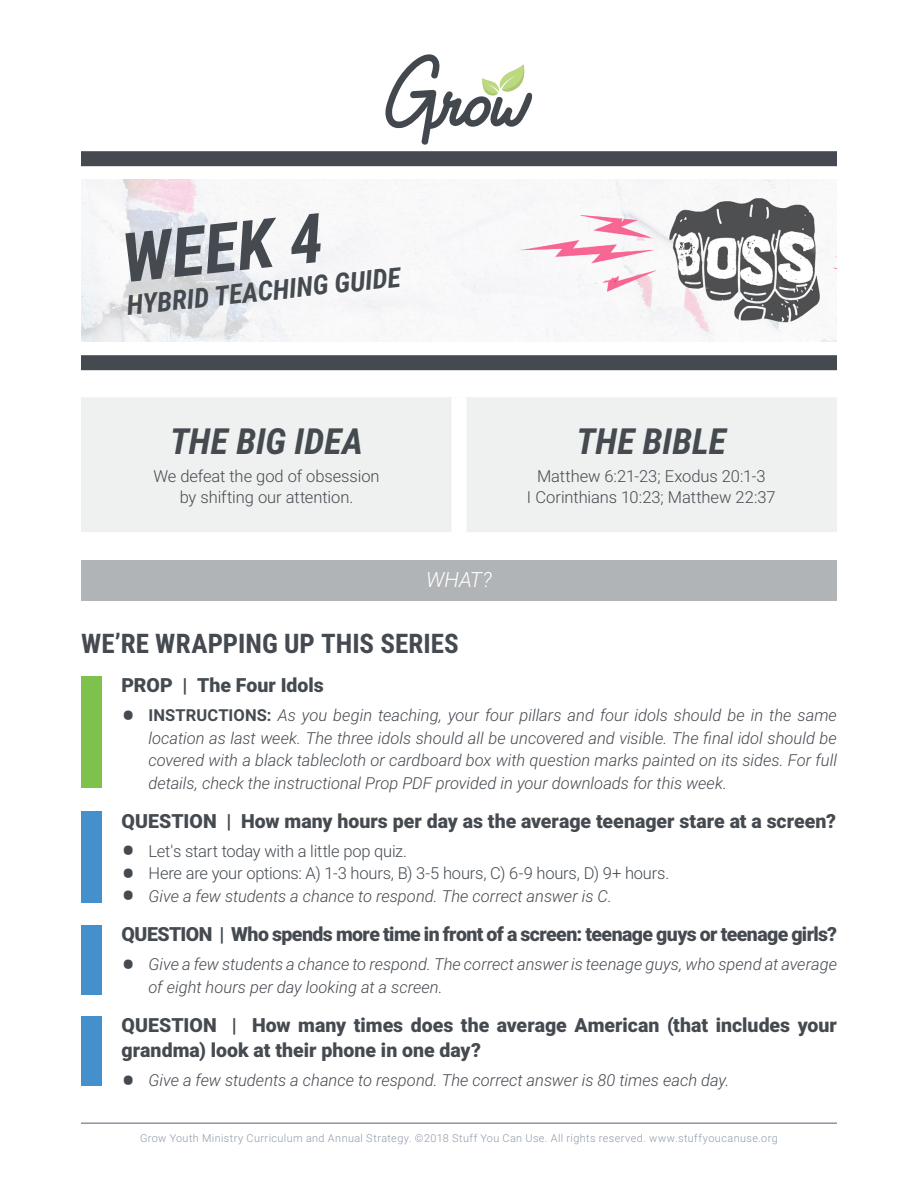
<style>
.page{position:relative;width:918px;height:1188px;background:#fff}
.page>*{position:absolute;margin:0;border:0;box-sizing:border-box;transform-origin:0 0}
.t1{font:italic 700 68.25px "Roboto Condensed";color:#444a50}
.t2{font:italic 700 36px "Roboto Condensed";color:#444a50}
.t3{font:italic 700 27.3px "Roboto Condensed";color:#444a50}
.t4{font:700 27px "Roboto Condensed";color:#444a50}
.t5{font:italic 300 21px "Roboto";color:#fff}
.t6{font:900 19.5px/25.5px "Roboto";color:#444a50}
.t7{font:900 19.5px "Roboto";letter-spacing:-.03em;color:#444a50}
.t8{font:italic 300 16.5px/22.5px "Roboto";color:#444a50;text-align:justify}
.t9{font:300 16.5px/21px "Roboto";letter-spacing:-.01em;color:#444a50;text-align:center}
.t10{font:300 10.8px "Roboto";letter-spacing:.04em;color:#8f99a6}
.s1{font-family:"Roboto Condensed";font-weight:700;font-style:normal;font-size:37.5px}
.s2{font-weight:700;font-style:normal}
.s3{font-family:"Roboto Condensed";font-weight:700;font-size:37.5px}
</style>
<div class="page">
<div style="left:81px;top:560px;width:756px;height:40px;background:#b1b4b6"></div>
<img style="left:81px;top:180px;width:756px;height:162px">
<hr style="left:81px;top:1122px;width:756px;height:2px;background:#8d949e">
<svg style="left:385px;top:54px;width:148px;height:91px"></svg>
<div style="left:81px;top:151px;width:756px;height:15px;background:#444a50"></div>
<div style="left:81px;top:397px;width:756px;height:135px;background:#eff0f0"></div>
<div style="left:452px;top:397px;width:14px;height:135px;background:#fff"></div>
<div style="left:81px;top:355px;width:756px;height:15px;background:#444a50"></div>
<div style="left:81px;top:676px;width:20px;height:112px;background:#7ec14c"></div>
<div style="left:81px;top:812px;width:20px;height:91px;background:#4390cd"></div>
<div style="left:81px;top:925px;width:20px;height:70px;background:#4390cd"></div>
<div style="left:81px;top:1016px;width:20px;height:70px;background:#4390cd"></div>
<p class="t1" style="left:117px;top:211px;width:204px;rotate:-6deg">WEEK 4</p>
<p class="t3" style="left:125px;top:286px;width:277px;rotate:-6deg">HYBRID TEACHING GUIDE</p>
<p class="t2" style="left:170px;top:416px;width:195px">THE BIG IDEA</p>
<p class="t9" style="left:154px;top:465px;width:228px">We defeat the god of obsession by shifting our attention.</p>
<p class="t5" style="left:426px;top:565px;width:67px">WHAT?</p>
<p class="t2" style="left:577px;top:416px;width:151px">THE BIBLE</p>
<p class="t9" style="left:527px;top:465px;width:250px">Matthew 6:21-23; Exodus 20:1-3<br>I Corinthians 10:23; Matthew 22:37</p>
<p class="t4" style="left:81px;top:624px;width:379px">WE’RE WRAPPING UP THIS SERIES</p>
<p class="t6" style="left:122px;top:671px;width:204px">PROP | The Four Idols</p>
<p class="t8" style="left:148px;top:703px;width:690px;text-indent:-27px"><span class="s1">•</span> <span class="s2">INSTRUCTIONS:</span> As you begin teaching, your four pillars and four idols should be in the same location as last week. The three idols should all be uncovered and visible. The final idol should be covered with a black tablecloth or cardboard box with question marks painted on its sides. For full details, check the instructional Prop PDF provided in your downloads for this week.</p>
<p class="t6" style="left:122px;top:807px;width:716px">QUESTION | How many hours per day as the average teenager stare at a screen?</p>
<p class="t9" style="left:122px;top:840px;width:287px"><span class="s3">•</span> Let's start today with a little pop quiz.</p>
<p class="t9" style="left:122px;top:862px;width:549px"><span class="s3">•</span> Here are your options: A) 1-3 hours, B) 3-5 hours, C) 6-9 hours, D) 9+ hours.</p>
<p class="t8" style="left:122px;top:884px;width:492px"><span class="s1">•</span> Give a few students a chance to respond. The correct answer is C.</p>
<p class="t7" style="left:122px;top:920px;width:717px">QUESTION | Who spends more time in front of a screen: teenage guys or teenage girls?</p>
<p class="t8" style="left:148px;top:952px;width:690px;text-indent:-27px"><span class="s1">•</span> Give a few students a chance to respond. The correct answer is teenage guys, who spend at average of eight hours per day looking at a screen.</p>
<p class="t6" style="left:122px;top:1011px;width:717px">QUESTION | How many times does the average American (that includes your grandma) look at their phone in one day?</p>
<p class="t8" style="left:122px;top:1069px;width:609px"><span class="s1">•</span> Give a few students a chance to respond. The correct answer is 80 times each day.</p>
<p class="t10" style="left:140px;top:1131px;width:639px">Grow Youth Ministry Curriculum and Annual Strategy. ©2018 Stuff You Can Use. All rights reserved. www.stuffyoucanuse.org</p>
</div>
